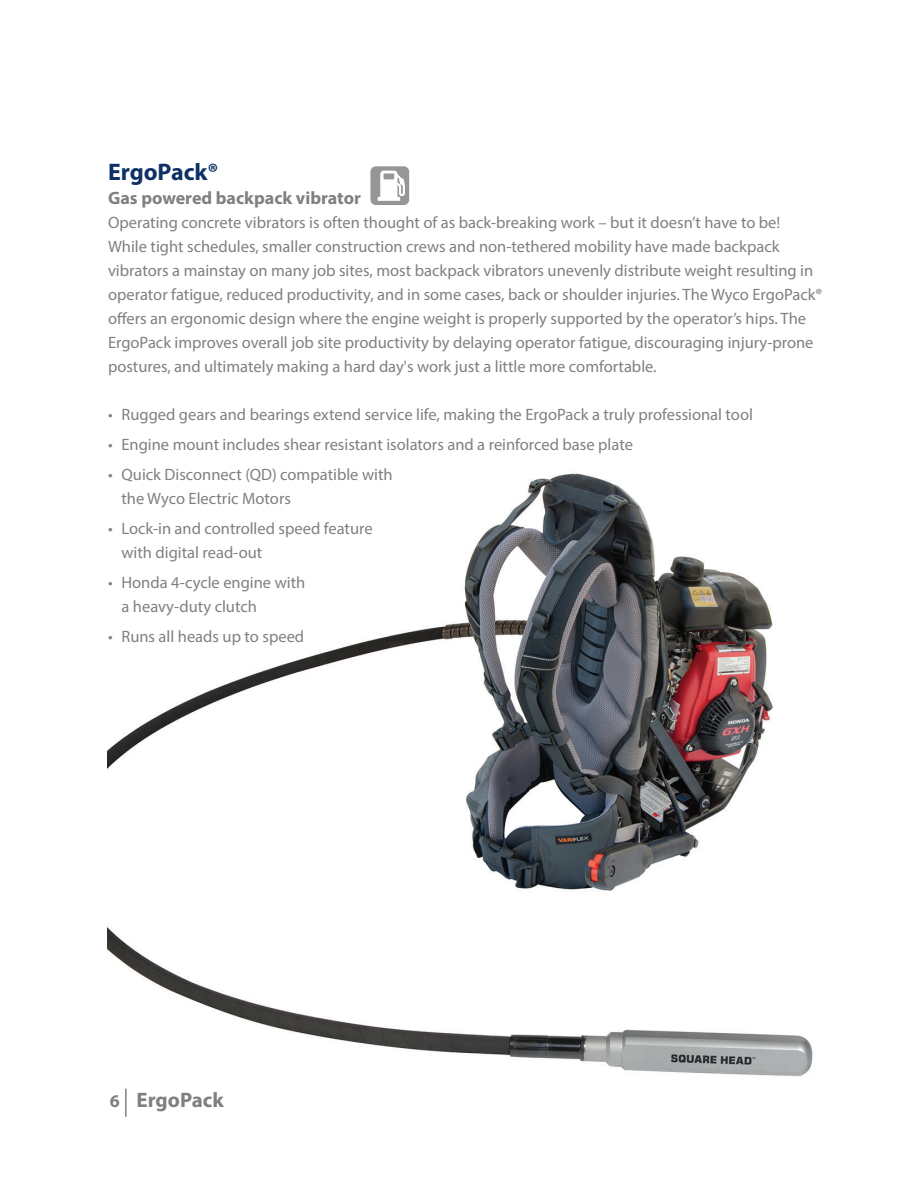
<style>
.page{position:relative;width:918px;height:1188px;background:#fff}
.page>*{position:absolute;margin:0;border:0;box-sizing:border-box;transform-origin:0 0}
.t1{font:700 24px "Myriad Pro";color:#0d3166}
.t2{font:700 21px "Myriad Pro";color:#7f807f}
.t3{font:700 18px "Myriad Pro";color:#7f807f}
.t4{font:16.5px/24px "Myriad Pro";color:#7f807f}
.s1{font-size:18px}
</style>
<div class="page">
<hr style="left:125px;top:1089px;width:2px;height:28px;background:#7f807f">
<img style="left:107px;top:473px;width:706px;height:604px">
<svg style="left:370px;top:166px;width:39px;height:39px"></svg>
<h1 class="t1" style="left:108px;top:156px;width:112px">ErgoPack®</h1>
<p class="t3" style="left:108px;top:186px;width:254px">Gas powered backpack vibrator</p>
<p class="t4" style="left:108px;top:210px;width:716px">Operating concrete vibrators is often thought of as back-breaking work – but it doesn’t have to be!<br>While tight schedules, smaller construction crews and non-tethered mobility have made backpack vibrators a mainstay on many job sites, most backpack vibrators unevenly distribute weight resulting in operator fatigue, reduced productivity, and in some cases, back or shoulder injuries. The Wyco ErgoPack® offers an ergonomic design where the engine weight is properly supported by the operator’s hips. The ErgoPack improves overall job site productivity by delaying operator fatigue, discouraging injury-prone postures, and ultimately making a hard day's work just a little more comfortable.</p>
<p class="t4" style="left:108px;top:402px;width:646px">• Rugged gears and bearings extend service life, making the ErgoPack a truly professional tool</p>
<p class="t4" style="left:108px;top:432px;width:526px">• Engine mount includes shear resistant isolators and a reinforced base plate</p>
<p class="t4" style="left:121px;top:462px;width:273px;text-indent:-13px">• Quick Disconnect (QD) compatible with the Wyco Electric Motors</p>
<p class="t4" style="left:121px;top:516px;width:253px;text-indent:-13px">• Lock-in and controlled speed feature with digital read-out</p>
<p class="t4" style="left:121px;top:570px;width:185px;text-indent:-13px">• Honda 4-cycle engine with a heavy-duty clutch</p>
<p class="t4" style="left:108px;top:624px;width:198px">• Runs all heads up to speed</p>
<p class="t2" style="left:110px;top:1086px;width:116px"><span class="s1">6</span> ErgoPack</p>
</div>
